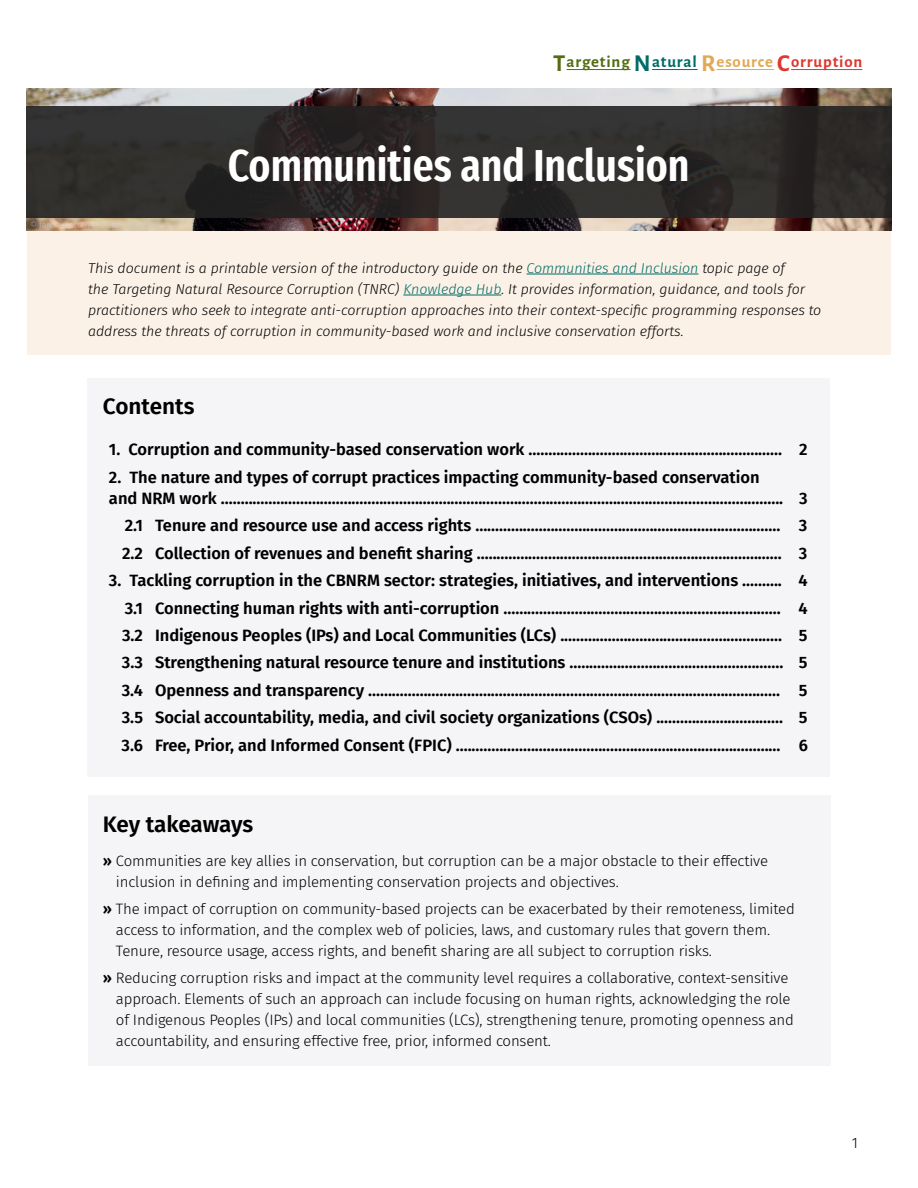
<style>
.page{position:relative;width:918px;height:1188px;background:#fff}
.page>*{position:absolute;margin:0;border:0;box-sizing:border-box;transform-origin:0 0}
.t1{font:600 extra-condensed 45px "Fira Sans";color:#fff}
.t2{font:600 22.5px "Fira Sans";letter-spacing:-.01em;color:#000}
.t3{font:700 16.8px "Alegreya Sans";letter-spacing:.05em;color:#de3831}
.t4{font:600 16.5px/27.5px "Fira Sans";color:#000}
.t5{font:300 15px/21px "Fira Sans";letter-spacing:-.01em;color:#000}
.t6{font:italic 300 14.25px/21px "Fira Sans";letter-spacing:-.005em;color:#000}
.s1{font-size:24.3px;color:#566c11}
.s2{color:#566c11}
.s3{font-size:24.3px;color:#006c67}
.s4{color:#006c67}
.s5{font-size:24.3px;color:#e2a856}
.s6{color:#e2a856}
.s7{font-size:24.3px}
.s8{font-weight:600}
</style>
<div class="page">
<img style="left:26px;top:88px;width:865px;height:143px">
<svg style="left:26px;top:106px;width:866px;height:112px;background:#2e2b2a"></svg>
<hr style="left:567px;top:69px;width:64px;height:1px;background:#566c11">
<hr style="left:652px;top:69px;width:46px;height:1px;background:#006c67">
<hr style="left:717px;top:69px;width:57px;height:1px;background:#e2a856">
<hr style="left:791px;top:69px;width:71px;height:1px;background:#de3831">
<div style="left:88px;top:796px;width:742px;height:270px;background:#f5f5f7"></div>
<div style="left:27px;top:232px;width:864px;height:123px;background:#fbf1e6"></div>
<hr style="left:527px;top:274px;width:171px;height:1px;background:#006c67">
<hr style="left:403px;top:295px;width:98px;height:1px;background:#006c67">
<div style="left:88px;top:378px;width:742px;height:399px;background:#f5f5f7"></div>
<p class="t3" style="left:553px;top:49px;width:311px"><span class="s1">T</span><span class="s2">argeting</span> <span class="s3">N</span><span class="s4">atural</span> <span class="s5">R</span><span class="s6">esource</span> <span class="s7">C</span>orruption</p>
<h1 class="t1" style="left:228px;top:128px;width:463px">Communities and Inclusion</h1>
<p class="t6" style="left:88px;top:257px;width:735px">This document is a printable version of the introductory guide on the <span class="s4">Communities and Inclusion</span> topic page of<br>the Targeting Natural Resource Corruption (TNRC) <span class="s4">Knowledge Hub</span>. It provides information, guidance, and tools for practitioners who seek to integrate anti-corruption approaches into their context-specific programming responses to address the threats of corruption in community-based work and inclusive conservation efforts.</p>
<h2 class="t2" style="left:103px;top:388px;width:93px">Contents</h2>
<p class="t4" style="left:109px;top:435px;width:700px">1. Corruption and community-based conservation work ................................................................ 2</p>
<p class="t4" style="left:109px;top:466px;width:700px;line-height:21px">2. The nature and types of corrupt practices impacting community-based conservation<br>and NRM work .............................................................................................................................................. 3</p>
<p class="t4" style="left:122px;top:511px;width:687px">2.1 Tenure and resource use and access rights ............................................................................. 3<br>2.2 Collection of revenues and benefit sharing ............................................................................. 3</p>
<p class="t4" style="left:122px;top:566px;width:688px;text-align:justify;text-indent:-13px">3. Tackling corruption in the CBNRM sector: strategies, initiatives, and interventions .......... 4<br>3.1 Connecting human rights with anti-corruption ...................................................................... 4<br>3.2 Indigenous Peoples (IPs) and Local Communities (LCs) ........................................................ 5<br>3.3 Strengthening natural resource tenure and institutions ...................................................... 5<br>3.4 Openness and transparency ........................................................................................................ 5<br>3.5 Social accountability, media, and civil society organizations (CSOs) ................................ 5<br>3.6 Free, Prior, and Informed Consent (FPIC) .................................................................................. 6</p>
<h2 class="t2" style="left:103px;top:805px;width:152px">Key takeaways</h2>
<p class="t5" style="left:116px;top:850px;width:654px;text-indent:-13px"><span class="s8">»</span> Communities are key allies in conservation, but corruption can be a major obstacle to their effective inclusion in defining and implementing conservation projects and objectives.</p>
<p class="t5" style="left:116px;top:898px;width:680px;text-indent:-13px"><span class="s8">»</span> The impact of corruption on community-based projects can be exacerbated by their remoteness, limited access to information, and the complex web of policies, laws, and customary rules that govern them.<br>Tenure, resource usage, access rights, and benefit sharing are all subject to corruption risks.</p>
<p class="t5" style="left:116px;top:967px;width:680px;text-indent:-13px"><span class="s8">»</span> Reducing corruption risks and impact at the community level requires a collaborative, context-sensitive approach. Elements of such an approach can include focusing on human rights, acknowledging the role of Indigenous Peoples (IPs) and local communities (LCs), strengthening tenure, promoting openness and accountability, and ensuring effective free, prior, informed consent.</p>
<p class="t5" style="left:852px;top:1132px;width:8px">1</p>
</div>
